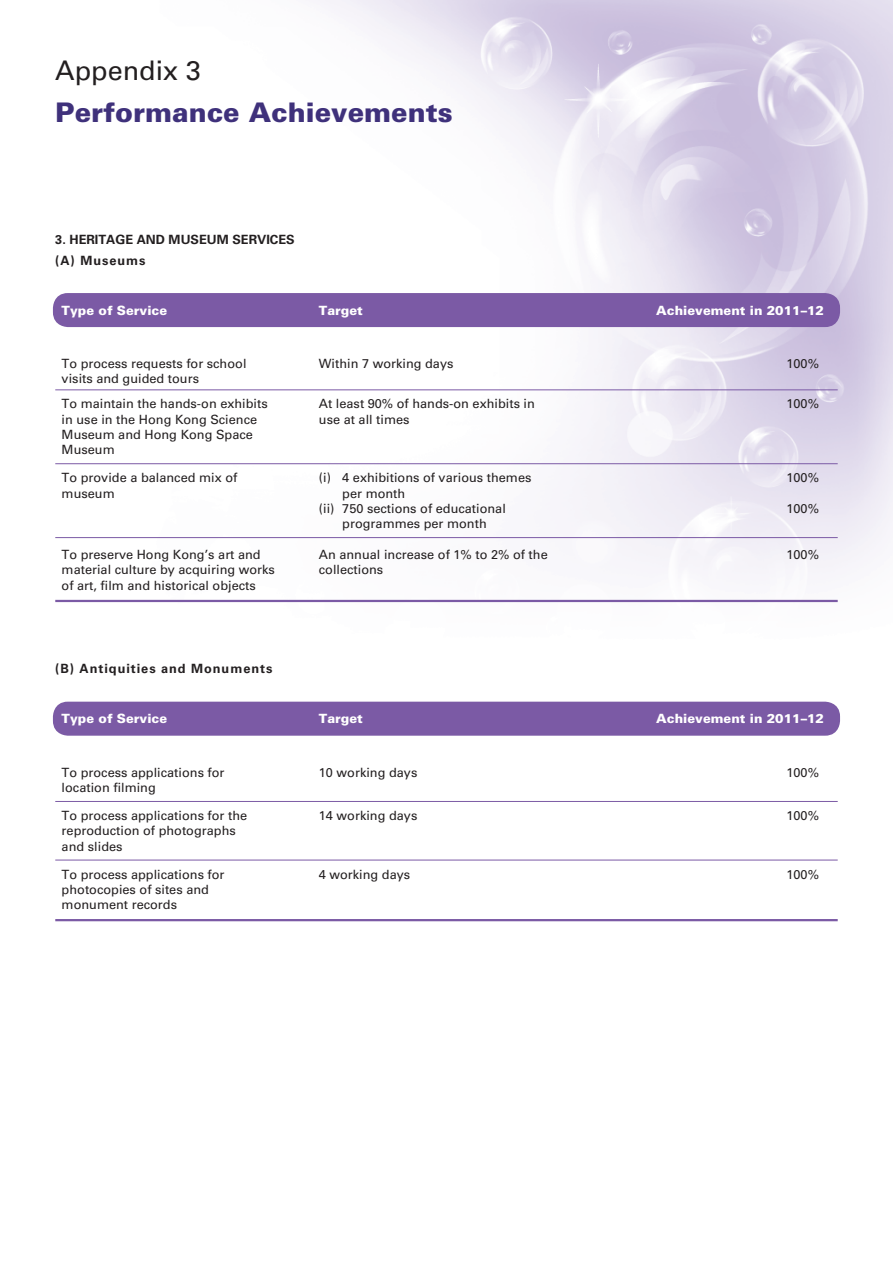
<style>
.page{position:relative;width:893px;height:1263px;background:#fff}
.page>*{position:absolute;margin:0;border:0;box-sizing:border-box;transform-origin:0 0}
.t1{font:900 27px "Univers LT Std";color:#3f317b}
.t2{font:27px "Univers LT Std";color:#231f20}
.t3{font:12.75px/15.3px "Univers LT Std";color:#231f20}
.t4{font:900 12.75px "Univers LT Std";color:#fff}
.t5{font:700 12.75px/21px "Univers LT Std";color:#231f20}
.t6{font:700 12.75px "Univers LT Std";letter-spacing:.075em;color:#231f20}
</style>
<div class="page">
<img style="left:52px;top:0;width:841px;height:603px">
<div style="left:53px;top:702px;width:787px;height:34px;background:#7b5aa5;border-radius:15px"></div>
<div style="left:53px;top:293px;width:787px;height:34px;background:#7b5aa5;border-radius:15px"></div>
<hr style="left:55px;top:463px;width:783px;height:1px;background:#7b5aa5">
<hr style="left:55px;top:537px;width:783px;height:1px;background:#7b5aa5">
<hr style="left:55px;top:600px;width:783px;height:2px;background:#7b5aa5">
<hr style="left:55px;top:389px;width:783px;height:1px;background:#7b5aa5">
<hr style="left:55px;top:860px;width:783px;height:1px;background:#7b5aa5">
<hr style="left:55px;top:919px;width:783px;height:2px;background:#7b5aa5">
<hr style="left:55px;top:801px;width:783px;height:1px;background:#7b5aa5">
<h1 class="t2" style="left:55px;top:54px;width:147px">Appendix 3</h1>
<h1 class="t1" style="left:55px;top:95px;width:399px">Performance Achievements</h1>
<p class="t5" style="left:55px;top:229px;width:241px">3. HERITAGE AND MUSEUM SERVICES (A) Museums</p>
<p class="t4" style="left:62px;top:302px;width:107px">Type of Service</p>
<p class="t4" style="left:319px;top:302px;width:45px">Target</p>
<p class="t4" style="left:656px;top:302px;width:169px">Achievement in 2011–12</p>
<p class="t3" style="left:62px;top:356px;width:186px">To process requests for school visits and guided tours</p>
<p class="t3" style="left:319px;top:356px;width:136px">Within 7 working days</p>
<p class="t3" style="left:786px;top:356px;width:34px">100%</p>
<p class="t3" style="left:62px;top:396px;width:208px">To maintain the hands-on exhibits in use in the Hong Kong Science<br>Museum and Hong Kong Space<br>Museum</p>
<p class="t3" style="left:319px;top:396px;width:218px">At least 90% of hands-on exhibits in use at all times</p>
<p class="t3" style="left:786px;top:396px;width:34px">100%</p>
<p class="t3" style="left:62px;top:470px;width:177px">To provide a balanced mix of museum</p>
<p class="t3" style="left:319px;top:470px;width:214px">(i) 4 exhibitions of various themes</p>
<p class="t3" style="left:786px;top:470px;width:34px">100%</p>
<p class="t3" style="left:786px;top:501px;width:34px">100%</p>
<p class="t3" style="left:342px;top:485px;width:65px">per month</p>
<p class="t3" style="left:319px;top:501px;width:189px">(ii) 750 sections of educational</p>
<p class="t3" style="left:342px;top:516px;width:146px">programmes per month</p>
<p class="t3" style="left:62px;top:547px;width:215px">To preserve Hong Kong’s art and material culture by acquiring works of art, film and historical objects</p>
<p class="t3" style="left:319px;top:547px;width:230px">An annual increase of 1% to 2% of the collections</p>
<p class="t3" style="left:786px;top:547px;width:34px">100%</p>
<p class="t6" style="left:55px;top:661px;width:219px">(B) Antiquities and Monuments</p>
<p class="t4" style="left:62px;top:711px;width:107px">Type of Service</p>
<p class="t4" style="left:319px;top:711px;width:45px">Target</p>
<p class="t4" style="left:656px;top:711px;width:169px">Achievement in 2011–12</p>
<p class="t3" style="left:62px;top:765px;width:164px">To process applications for location filming</p>
<p class="t3" style="left:319px;top:765px;width:100px">10 working days</p>
<p class="t3" style="left:786px;top:765px;width:34px">100%</p>
<p class="t3" style="left:62px;top:808px;width:187px">To process applications for the reproduction of photographs and slides</p>
<p class="t3" style="left:319px;top:808px;width:100px">14 working days</p>
<p class="t3" style="left:786px;top:808px;width:34px">100%</p>
<p class="t3" style="left:62px;top:866px;width:164px">To process applications for photocopies of sites and monument records</p>
<p class="t3" style="left:319px;top:866px;width:93px">4 working days</p>
<p class="t3" style="left:786px;top:866px;width:34px">100%</p>
</div>
